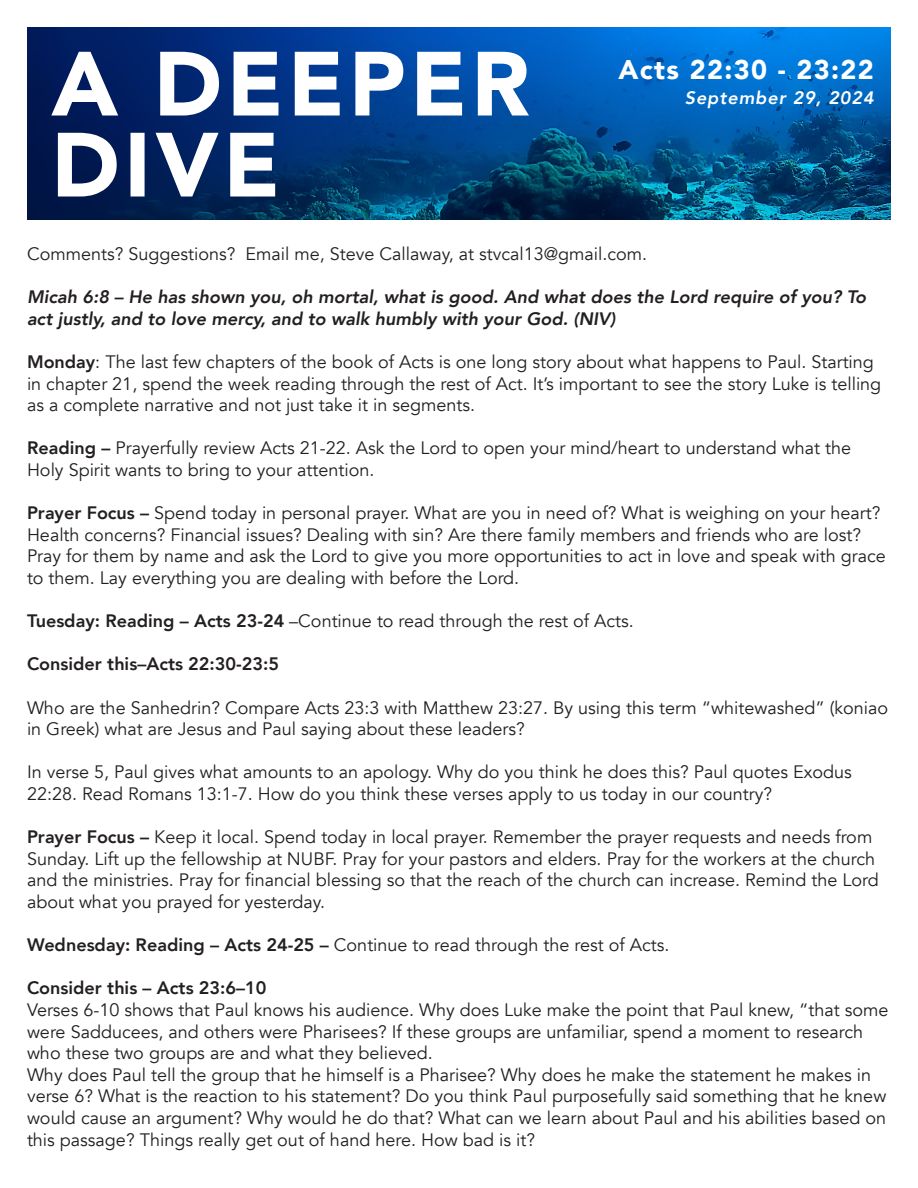
<style>
.page{position:relative;width:918px;height:1188px;background:#fff}
.page>*{position:absolute;margin:0;border:0;box-sizing:border-box;transform-origin:0 0}
.t1{font:900 27px "Avenir";letter-spacing:.05em;color:#fff}
.Paragraph_Style_1{font:18px/21.6px "Avenir";color:#231f20}
.Paragraph_Style_1-2{font:italic 800 18px/21.6px "Avenir";color:#231f20}
.Paragraph_Style_1-3{font:800 18px "Avenir";color:#231f20}
.t2{font:italic 800 18px "Avenir";letter-spacing:.05em;color:#fff}
.s1{font-weight:800}
</style>
<div class="page">
<img style="left:27px;top:27px;width:864px;height:192px">
<svg style="left:58px;top:133px;width:217px;height:63px"></svg>
<svg style="left:51px;top:52px;width:478px;height:64px"></svg>
<p class="t1" style="left:618px;top:46px;width:257px">Acts 22:30 - 23:22</p>
<p class="t2" style="left:685px;top:87px;width:190px">September 29, 2024</p>
<p class="Paragraph_Style_1" style="left:27px;top:243px;width:622px">Comments? Suggestions? Email me, Steve Callaway, at stvcal13@gmail.com.</p>
<p class="Paragraph_Style_1-2" style="left:27px;top:286px;width:841px">Micah 6:8 – He has shown you, oh mortal, what is good. And what does the Lord require of you? To act justly, and to love mercy, and to walk humbly with your God. (NIV)</p>
<p class="Paragraph_Style_1" style="left:27px;top:351px;width:856px"><span class="s1">Monday</span>: The last few chapters of the book of Acts is one long story about what happens to Paul. Starting in chapter 21, spend the week reading through the rest of Act. It’s important to see the story Luke is telling as a complete narrative and not just take it in segments.</p>
<p class="Paragraph_Style_1" style="left:27px;top:438px;width:826px"><span class="s1">Reading –</span> Prayerfully review Acts 21-22. Ask the Lord to open your mind/heart to understand what the<br>Holy Spirit wants to bring to your attention.</p>
<p class="Paragraph_Style_1" style="left:27px;top:502px;width:860px"><span class="s1">Prayer Focus –</span> Spend today in personal prayer. What are you in need of? What is weighing on your heart?<br>Health concerns? Financial issues? Dealing with sin? Are there family members and friends who are lost?<br>Pray for them by name and ask the Lord to give you more opportunities to act in love and speak with grace to them. Lay everything you are dealing with before the Lord.</p>
<p class="Paragraph_Style_1" style="left:27px;top:610px;width:608px"><span class="s1">Tuesday: Reading – Acts 23-24</span> –Continue to read through the rest of Acts.</p>
<p class="Paragraph_Style_1-3" style="left:27px;top:650px;width:254px">Consider this–Acts 22:30-23:5</p>
<p class="Paragraph_Style_1" style="left:27px;top:697px;width:863px">Who are the Sanhedrin? Compare Acts 23:3 with Matthew 23:27. By using this term “whitewashed” (koniao in Greek) what are Jesus and Paul saying about these leaders?</p>
<p class="Paragraph_Style_1" style="left:27px;top:762px;width:826px">In verse 5, Paul gives what amounts to an apology. Why do you think he does this? Paul quotes Exodus<br>22:28. Read Romans 13:1-7. How do you think these verses apply to us today in our country?</p>
<p class="Paragraph_Style_1" style="left:27px;top:826px;width:853px"><span class="s1">Prayer Focus –</span> Keep it local. Spend today in local prayer. Remember the prayer requests and needs from Sunday. Lift up the fellowship at NUBF. Pray for your pastors and elders. Pray for the workers at the church and the ministries. Pray for financial blessing so that the reach of the church can increase. Remind the Lord about what you prayed for yesterday.</p>
<p class="Paragraph_Style_1" style="left:27px;top:934px;width:644px"><span class="s1">Wednesday: Reading – Acts 24-25 –</span> Continue to read through the rest of Acts.</p>
<p class="Paragraph_Style_1-3" style="left:27px;top:974px;width:241px">Consider this – Acts 23:6–10</p>
<p class="Paragraph_Style_1" style="left:27px;top:999px;width:863px">Verses 6-10 shows that Paul knows his audience. Why does Luke make the point that Paul knew, “that some were Sadducees, and others were Pharisees? If these groups are unfamiliar, spend a moment to research who these two groups are and what they believed.</p>
<p class="Paragraph_Style_1" style="left:27px;top:1064px;width:861px">Why does Paul tell the group that he himself is a Pharisee? Why does he make the statement he makes in verse 6? What is the reaction to his statement? Do you think Paul purposefully said something that he knew would cause an argument? Why would he do that? What can we learn about Paul and his abilities based on this passage? Things really get out of hand here. How bad is it?</p>
</div>
